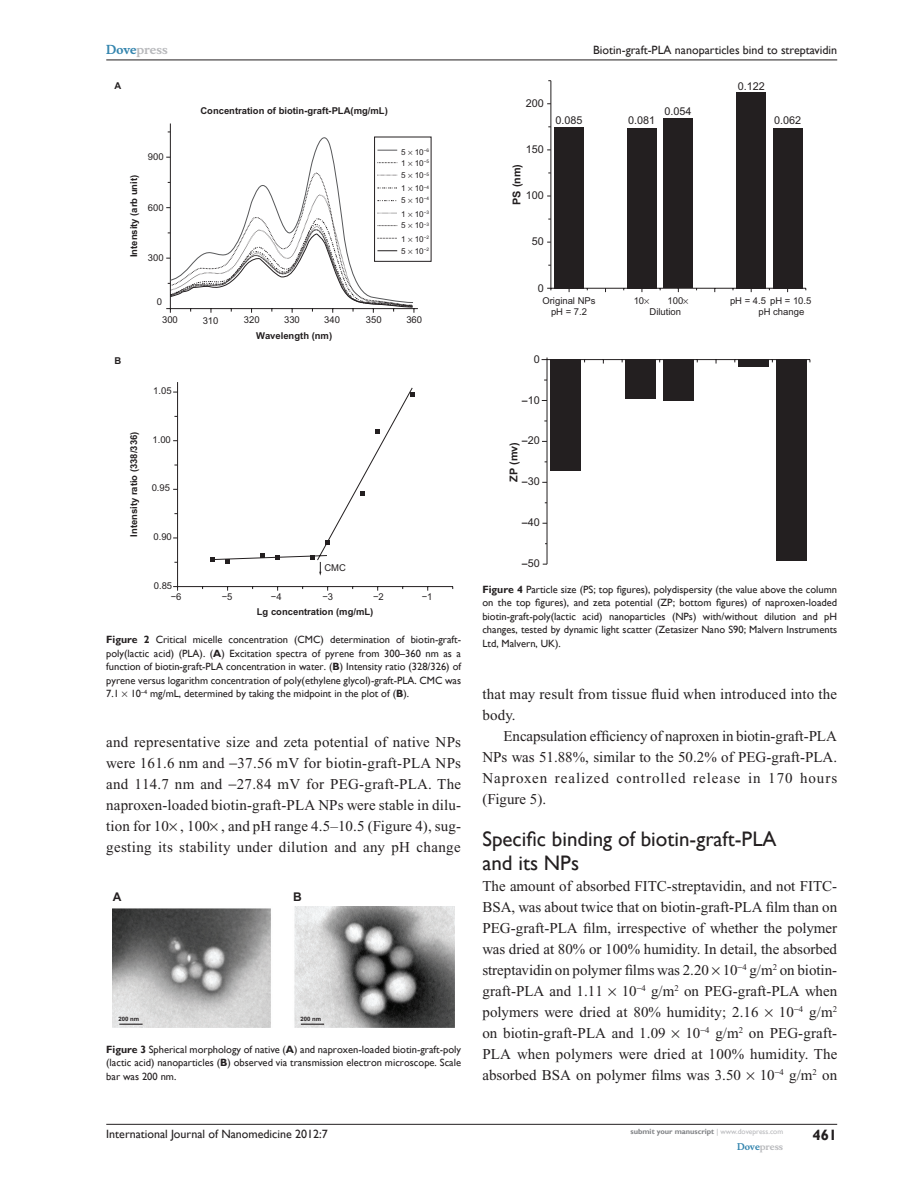
<style>
.page{position:relative;width:918px;height:1188px;background:#fff}
.page>*{position:absolute;margin:0;border:0;box-sizing:border-box;transform-origin:0 0}
.t1{font:21px/24px "Gill Sans";color:#231f20}
.t2{font:15px/21px "Times New Roman";letter-spacing:.015em;color:#231f20;text-align:justify}
.t3{font:700 15px "Gill Sans";color:#231f20}
.t4{font:12px "Gill Sans";color:#231f20}
.t5{font:700 12px "Musee";color:#b8b9bc}
.t6{font:700 12px "Arial";color:#231f20}
.t7{font:10.8px "Arial";color:#231f20}
.t8{font:700 10.8px "Arial";color:#231f20}
.t9{font:10.5px/13.5px "Gill Sans";color:#231f20;text-align:justify}
.t10{font:9.45px/11.4px "Arial";color:#231f20;text-align:center}
.t11{font:700 9.45px "Arial";color:#231f20}
.t12{font:700 9px "Musee";color:#b8b9bc}
.t13{font:8.1px/11.2px "Arial";color:#231f20}
.t14{font:700 7.5px "Gill Sans";color:#808285}
.t15{font:700 6px "Arial";color:#231f20}
.s1{color:#3485ae}
.s2{font-weight:700}
.s3{font-weight:400;color:#b8b9bc}
</style>
<div class="page">
<hr style="left:170px;top:124px;width:1px;height:185px;background:#231f20">
<hr style="left:170px;top:308px;width:248px;height:1px;background:#231f20">
<hr style="left:177px;top:382px;width:1px;height:205px;background:#231f20">
<svg style="left:173px;top:387px;width:280px;height:204px"></svg>
<svg style="left:410px;top:392px;width:5px;height:5px"></svg>
<svg style="left:375px;top:430px;width:5px;height:4px"></svg>
<svg style="left:360px;top:491px;width:5px;height:4px"></svg>
<svg style="left:325px;top:540px;width:5px;height:4px"></svg>
<svg style="left:275px;top:555px;width:5px;height:4px"></svg>
<svg style="left:260px;top:553px;width:5px;height:4px"></svg>
<svg style="left:225px;top:559px;width:5px;height:5px"></svg>
<svg style="left:210px;top:557px;width:5px;height:5px"></svg>
<svg style="left:310px;top:555px;width:11px;height:21px"></svg>
<img style="left:113px;top:907px;width:342px;height:120px">
<svg style="left:119px;top:1024px;width:24px;height:1px"></svg>
<svg style="left:301px;top:1024px;width:23px;height:1px"></svg>
<hr style="left:551px;top:81px;width:1px;height:207px;background:#231f20">
<hr style="left:551px;top:288px;width:255px;height:1px;background:#231f20">
<div style="left:554px;top:127px;width:30px;height:161px;background:#231f20"></div>
<div style="left:627px;top:128px;width:29px;height:160px;background:#231f20"></div>
<div style="left:773px;top:128px;width:29px;height:160px;background:#231f20"></div>
<div style="left:663px;top:118px;width:30px;height:170px;background:#231f20"></div>
<div style="left:736px;top:92px;width:30px;height:196px;background:#231f20"></div>
<hr style="left:547px;top:360px;width:1px;height:204px;background:#231f20">
<hr style="left:547px;top:359px;width:263px;height:1px;background:#231f20">
<div style="left:550px;top:360px;width:31px;height:111px;background:#231f20"></div>
<div style="left:625px;top:360px;width:31px;height:39px;background:#231f20"></div>
<div style="left:776px;top:360px;width:30px;height:201px;background:#231f20"></div>
<div style="left:663px;top:360px;width:30px;height:41px;background:#231f20"></div>
<div style="left:738px;top:360px;width:31px;height:7px;background:#231f20"></div>
<hr style="left:106px;top:1124px;width:731px;height:1px;background:#231f20">
<hr style="left:106px;top:60px;width:731px;height:1px;background:#231f20">
<svg style="left:166px;top:127px;width:249px;height:186px"></svg>
<p class="t5" style="left:106px;top:43px;width:63px"><span class="s1">Dove</span>press</p>
<p class="t11" style="left:114px;top:80px;width:8px">A</p>
<p class="t11" style="left:128px;top:257px;width:84px;rotate:-90deg">Intensity (arb unit)</p>
<p class="t10" style="left:148px;top:152px;width:17px">900</p>
<p class="t10" style="left:148px;top:202px;width:17px">600</p>
<p class="t10" style="left:148px;top:252px;width:17px">300</p>
<p class="t11" style="left:200px;top:105px;width:189px">Concentration of biotin-graft-PLA(mg/mL)</p>
<p class="t13" style="left:401px;top:146px;width:29px">5 10<sup>−6<br></sup>1 10<sup>−5</sup></p>
<p class="t13" style="left:401px;top:170px;width:29px">5 10<sup>−5</sup></p>
<p class="t13" style="left:401px;top:195px;width:29px">5 10<sup>−4</sup></p>
<p class="t13" style="left:401px;top:220px;width:29px">5 10<sup>−3</sup></p>
<p class="t13" style="left:401px;top:245px;width:29px">5 10<sup>−2</sup></p>
<p class="t13" style="left:401px;top:183px;width:29px">1 10<sup>−4</sup></p>
<p class="t13" style="left:401px;top:208px;width:29px">1 10<sup>−3</sup></p>
<p class="t13" style="left:401px;top:233px;width:29px">1 10<sup>−2</sup></p>
<p class="t11" style="left:114px;top:356px;width:8px">B</p>
<p class="t10" style="left:157px;top:297px;width:7px">0</p>
<p class="t10" style="left:162px;top:314px;width:17px">300</p>
<p class="t10" style="left:203px;top:315px;width:17px">310</p>
<p class="t10" style="left:244px;top:315px;width:17px">320</p>
<p class="t10" style="left:284px;top:314px;width:17px">330</p>
<p class="t10" style="left:324px;top:314px;width:17px">340</p>
<p class="t10" style="left:366px;top:314px;width:17px">350</p>
<p class="t10" style="left:406px;top:314px;width:17px">360</p>
<p class="t10" style="left:153px;top:386px;width:20px">1.05</p>
<p class="t11" style="left:256px;top:330px;width:78px">Wavelength (nm)</p>
<p class="t11" style="left:128px;top:537px;width:107px;rotate:-90deg">Intensity ratio (338/336)</p>
<p class="t10" style="left:152px;top:434px;width:20px">1.00</p>
<p class="t10" style="left:152px;top:482px;width:20px">0.95</p>
<p class="t10" style="left:153px;top:531px;width:20px">0.90</p>
<p class="t10" style="left:154px;top:580px;width:20px">0.85</p>
<p class="t10" style="left:324px;top:562px;width:23px">CMC</p>
<p class="t10" style="left:171px;top:591px;width:12px">−6</p>
<p class="t10" style="left:222px;top:591px;width:12px">−5</p>
<p class="t10" style="left:271px;top:591px;width:12px">−4</p>
<p class="t10" style="left:322px;top:591px;width:12px">−3</p>
<p class="t10" style="left:373px;top:591px;width:12px">−2</p>
<p class="t10" style="left:422px;top:591px;width:12px">−1</p>
<p class="t11" style="left:257px;top:606px;width:118px">Lg concentration (mg/mL)</p>
<p class="t9" style="left:106px;top:633px;width:356px"><span class="s2">Figure 2</span> Critical micelle concentration (CMC) determination of biotin-graft&shy;poly(lactic acid) (PLA). (<span class="s2">A</span>) Excitation spectra of pyrene from 300–360 nm as a function of biotin-graft-PLA concentration in water. (<span class="s2">B</span>) Intensity ratio (328/326) of pyrene versus logarithm concentration of poly(ethylene glycol)-graft-PLA. CMC was 7.1 10<sup>–4</sup> mg/mL, determined by taking the midpoint in the plot of (<span class="s2">B</span>).</p>
<p class="t2" style="left:106px;top:732px;width:356px">and representative size and zeta potential of native NPs were 161.6 nm and 37.56 mV for biotin-graft-PLA NPs and 114.7 nm and 27.84 mV for PEG-graft-PLA. The naproxen-loaded biotin-graft-PLA NPs were stable in dilu&shy;tion for 10 , 100 , and pH range 4.5–10.5 (Figure 4), sug&shy;gesting its stability under dilution and any pH change</p>
<p class="t6" style="left:113px;top:890px;width:10px">A</p>
<p class="t6" style="left:293px;top:890px;width:10px">B</p>
<p class="t15" style="left:119px;top:1016px;width:22px">200 nm</p>
<p class="t15" style="left:300px;top:1016px;width:22px">200 nm</p>
<p class="t9" style="left:106px;top:1042px;width:356px"><span class="s2">Figure 3</span> Spherical morphology of native (<span class="s2">A</span>) and naproxen-loaded biotin-graft-poly (lactic acid) nanoparticles (<span class="s2">B</span>) observed via transmission electron microscope. Scale bar was 200 nm.</p>
<p class="t4" style="left:106px;top:1127px;width:223px">International Journal of Nanomedicine 2012:7</p>
<p class="t4" style="left:593px;top:43px;width:246px">Biotin-graft-PLA nanoparticles bind to streptavidin</p>
<p class="t7" style="left:526px;top:97px;width:20px">200</p>
<p class="t7" style="left:526px;top:143px;width:20px">150</p>
<p class="t8" style="left:510px;top:205px;width:42px;rotate:-90deg">PS (nm)</p>
<p class="t7" style="left:526px;top:189px;width:20px">100</p>
<p class="t7" style="left:555px;top:114px;width:29px">0.085</p>
<p class="t7" style="left:628px;top:114px;width:29px">0.081</p>
<p class="t7" style="left:665px;top:105px;width:29px">0.054</p>
<p class="t7" style="left:532px;top:235px;width:14px">50</p>
<p class="t7" style="left:538px;top:282px;width:8px">0</p>
<p class="t7" style="left:738px;top:80px;width:29px">0.122</p>
<p class="t7" style="left:774px;top:114px;width:29px">0.062</p>
<p class="t10" style="left:542px;top:295px;width:55px">Original NPs pH = 7.2</p>
<p class="t10" style="left:634px;top:295px;width:12px">10</p>
<p class="t10" style="left:668px;top:295px;width:17px">100</p>
<p class="t10" style="left:730px;top:295px;width:83px">pH = 4.5 pH = 10.5</p>
<p class="t10" style="left:650px;top:306px;width:33px">Dilution</p>
<p class="t10" style="left:759px;top:306px;width:47px">pH change</p>
<p class="t7" style="left:534px;top:353px;width:8px">0</p>
<p class="t7" style="left:522px;top:394px;width:19px">−10</p>
<p class="t7" style="left:522px;top:434px;width:19px">−20</p>
<p class="t8" style="left:507px;top:482px;width:41px;rotate:-90deg">ZP (mv)</p>
<p class="t7" style="left:522px;top:475px;width:19px">−30</p>
<p class="t7" style="left:522px;top:516px;width:19px">−40</p>
<p class="t7" style="left:522px;top:557px;width:19px">−50</p>
<p class="t9" style="left:482px;top:583px;width:356px;text-align:left"><span class="s2">Figure 4</span> Particle size (PS; top figures), polydispersity (the value above the column on the top figures), and zeta potential (ZP; bottom figures) of naproxen-loaded biotin-graft-poly(lactic acid) nanoparticles (NPs) with/without dilution and pH changes, tested by dynamic light scatter (Zetasizer Nano S90; Malvern Instruments Ltd, Malvern, UK).</p>
<p class="t2" style="left:482px;top:683px;width:356px">that may result from tissue fluid when introduced into the body.</p>
<p class="t2" style="left:482px;top:725px;width:356px;text-indent:21px">Encapsulation efficiency of naproxen in biotin-graft-PLA NPs was 51.88%, similar to the 50.2% of PEG-graft-PLA.<br>Naproxen realized controlled release in 170 hours (Figure 5).</p>
<h1 class="t1" style="left:482px;top:827px;width:296px">Specific binding of biotin-graft-PLA and its NPs</h1>
<p class="t2" style="left:482px;top:875px;width:356px">The amount of absorbed FITC-streptavidin, and not FITC-BSA, was about twice that on biotin-graft-PLA film than on PEG-graft-PLA film, irrespective of whether the polymer was dried at 80% or 100% humidity. In detail, the absorbed streptavidin on polymer films was 2.20 10 <sup>4</sup> g/m<sup>2</sup> on biotin&shy;graft-PLA and 1.11</p>
<p class="t2" style="left:482px;top:980px;width:356px;text-indent:139px">10 <sup>4</sup> g/m<sup>2</sup> on PEG-graft-PLA when polymers were dried at 80% humidity; 2.16</p>
<p class="t2" style="left:779px;top:1001px;width:60px">10 <sup>4</sup> g/m<sup>2</sup></p>
<p class="t2" style="left:482px;top:1022px;width:357px;text-indent:203px">10 <sup>4</sup> g/m<sup>2</sup> on PEG-graft-PLA when polymers were dried at 100% humidity. The absorbed BSA on polymer films was 3.50</p>
<p class="t2" style="left:482px;top:1022px;width:185px">on biotin-graft-PLA and 1.09</p>
<p class="t2" style="left:760px;top:1064px;width:79px">10 <sup>4</sup> g/m<sup>2</sup> on</p>
<p class="t14" style="left:631px;top:1127px;width:154px">submit your manuscript <span class="s3">| www.dovepress.com</span></p>
<p class="t12" style="left:737px;top:1141px;width:48px"><span class="s1">Dove</span>press</p>
<p class="t3" style="left:812px;top:1126px;width:26px">461</p>
</div>
